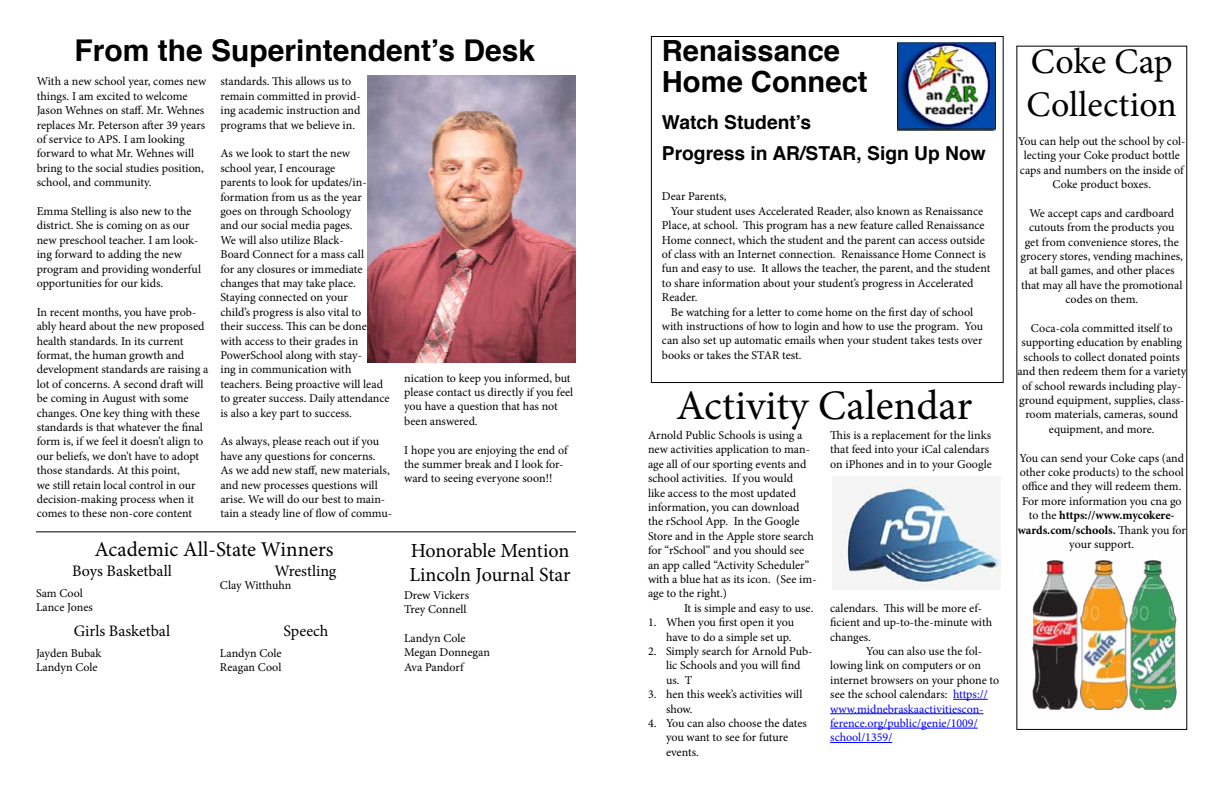
<style>
.page{position:relative;width:1224px;height:792px;background:#fff}
.page>*{position:absolute;margin:0;border:0;box-sizing:border-box;transform-origin:0 0}
.t1{font:42px "Minion Pro";color:#000}
.t2{font:36px/43.2px "Minion Pro";letter-spacing:.005em;color:#000}
.t3{font:700 30px "Helvetica";color:#000}
.t4{font:700 29.1px/31px "Helvetica";color:#000}
.t5{font:21px "Minion Pro";color:#000}
.t6{font:20px "Minion Pro";letter-spacing:-.005em;color:#000}
.t7{font:700 19.2px/31px "Helvetica";color:#000}
.t8{font:16px "Minion Pro";color:#000}
.t9{font:12px/14.4px "Minion Pro";letter-spacing:-.005em;color:#000}
.s1{font-weight:700}
.s2{color:#00f}
</style>
<div class="page">
<img style="left:832px;top:477px;width:168px;height:112px">
<hr style="left:953px;top:699px;width:35px;height:1px;background:#00f">
<hr style="left:830px;top:713px;width:154px;height:1px;background:#00f">
<hr style="left:830px;top:728px;width:148px;height:1px;background:#00f">
<hr style="left:830px;top:742px;width:62px;height:1px;background:#00f">
<img style="left:367px;top:76px;width:209px;height:287px">
<img style="left:1017px;top:536px;width:171px;height:194px">
<img style="left:897px;top:41px;width:99px;height:89px">
<div style="left:651px;top:36px;width:353px;height:347px;border:1px solid #000"></div>
<hr style="left:36px;top:531px;width:540px;height:1px;background:#000">
<h3 class="t3" style="left:75px;top:26px;width:462px">From the Superintendent’s Desk</h3>
<h2 class="t2" style="left:1027px;top:40px;width:152px">Coke Cap<br>Collection</h2>
<p class="t9" style="left:1018px;top:134px;width:169px;text-align:center">You can help out the school by col&shy;lecting your Coke product bottle caps and numbers on the inside of<br>Coke product boxes.</p>
<p class="t9" style="left:1021px;top:206px;width:164px;text-align:center">We accept caps and cardboard cutouts from the products you get from convenience stores, the grocery stores, vending machines, at ball games, and other places that may all have the promotional codes on them.</p>
<p class="t9" style="left:1017px;top:321px;width:170px;text-align:center">Coca-cola committed itself to supporting education by enabling schools to collect donated points and then redeem them for a variety of school rewards including play&shy;ground equipment, supplies, class&shy;room materials, cameras, sound equipment, and more.</p>
<p class="t9" style="left:1018px;top:451px;width:170px;text-align:center">You can send your Coke caps (and other coke products) to the school office and they will redeem them.<br>For more information you cna go to the <span class="s1">https://www.mycokere&shy;wards.com/schools.</span> Thank you for your support.</p>
<h3 class="t4" style="left:662px;top:36px;width:207px">Renaissance<br>Home Connect</h3>
<h3 class="t7" style="left:662px;top:107px;width:325px">Watch Student’s<br>Progress in AR/STAR, Sign Up Now</h3>
<p class="t9" style="left:662px;top:189px;width:66px">Dear Parents,</p>
<p class="t9" style="left:671px;top:204px;width:314px">Your student uses Accelerated Reader, also known as Renaissance</p>
<p class="t9" style="left:662px;top:218px;width:324px">Place, at school. This program has a new feature called Renaissance</p>
<p class="t9" style="left:662px;top:233px;width:325px">Home connect, which the student and the parent can access outside</p>
<p class="t9" style="left:662px;top:247px;width:326px">of class with an Internet connection. Renaissance Home Connect is</p>
<p class="t9" style="left:662px;top:261px;width:330px">fun and easy to use. It allows the teacher, the parent, and the student</p>
<p class="t9" style="left:662px;top:276px;width:313px">to share information about your student’s progress in Accelerated</p>
<p class="t9" style="left:662px;top:290px;width:37px">Reader.</p>
<p class="t9" style="left:671px;top:305px;width:304px">Be watching for a letter to come home on the first day of school</p>
<p class="t9" style="left:662px;top:319px;width:323px">with instructions of how to login and how to use the program. You</p>
<p class="t9" style="left:662px;top:333px;width:322px">can also set up automatic emails when your student takes tests over</p>
<p class="t9" style="left:662px;top:348px;width:141px">books or takes the STAR test.</p>
<p class="t9" style="left:220px;top:74px;width:142px">standards. This allows us to remain committed in provid&shy;ing academic instruction and programs that we believe in.</p>
<p class="t9" style="left:220px;top:146px;width:171px">As we look to start the new<br>school year, I encourage<br>parents to look for updates/in&shy;formation from us as the year<br>goes on through Schoology<br>and our social media pages.<br>We will also utilize Black-<br>Board Connect for a mass call<br>for any closures or immediate changes that may take place.<br>Staying connected on your<br>child’s progress is also vital to<br>their success. This can be done with access to their grades in<br>PowerSchool along with stay-<br>ing in communication with teachers. Being proactive will lead to greater success. Daily attendance is also a key part to success.</p>
<p class="t9" style="left:220px;top:434px;width:173px">As always, please reach out if you have any questions for concerns.<br>As we add new staff, new materials, and new processes questions will arise. We will do our best to main&shy;tain a steady line of flow of commu-</p>
<p class="t9" style="left:37px;top:74px;width:171px">With a new school year, comes new things. I am excited to welcome<br>Jason Wehnes on staff. Mr. Wehnes replaces Mr. Peterson after 39 years of service to APS. I am looking forward to what Mr. Wehnes will bring to the social studies position, school, and community.</p>
<p class="t9" style="left:37px;top:204px;width:166px">Emma Stelling is also new to the district. She is coming on as our new preschool teacher. I am look&shy;ing forward to adding the new program and providing wonderful opportunities for our kids.</p>
<p class="t9" style="left:37px;top:305px;width:173px">In recent months, you have prob&shy;ably heard about the new proposed health standards. In its current format, the human growth and development standards are raising a lot of concerns. A second draft will be coming in August with some changes. One key thing with these standards is that whatever the final form is, if we feel it doesn’t align to our beliefs, we don’t have to adopt those standards. At this point,<br>we still retain local control in our decision-making process when it comes to these non-core content</p>
<p class="t9" style="left:404px;top:371px;width:171px">nication to keep you informed, but please contact us directly if you feel you have a question that has not been answered.</p>
<p class="t9" style="left:404px;top:443px;width:165px">I hope you are enjoying the end of the summer break and I look for&shy;ward to seeing everyone soon!!</p>
<h1 class="t1" style="left:676px;top:378px;width:298px">Activity Calendar</h1>
<p class="t9" style="left:648px;top:428px;width:170px">Arnold Public Schools is using a new activities application to man&shy;age all of our sporting events and school activities. If you would<br>like access to the most updated information, you can download the rSchool App. In the Google<br>Store and in the Apple store search for “rSchool” and you should see an app called “Activity Scheduler” with a blue hat as its icon. (See im&shy;age to the right.)</p>
<p class="t9" style="left:684px;top:601px;width:131px">It is simple and easy to use.</p>
<p class="t9" style="left:648px;top:615px;width:148px;text-align:right">1. When you first open it you have to do a simple set up.</p>
<p class="t9" style="left:666px;top:644px;width:148px;text-indent:-18px">2. Simply search for Arnold Pub&shy;lic Schools and you will find us. T</p>
<p class="t9" style="left:666px;top:687px;width:138px;text-indent:-18px">3. hen this week’s activities will show.</p>
<p class="t9" style="left:666px;top:716px;width:142px;text-indent:-18px">4. You can also choose the dates you want to see for future events.</p>
<p class="t9" style="left:830px;top:428px;width:163px">This is a replacement for the links that feed into your iCal calendars on iPhones and in to your Google</p>
<h3 class="t5" style="left:95px;top:535px;width:240px">Academic All-State Winners</h3>
<h3 class="t6" style="left:411px;top:537px;width:160px">Honorable Mention</h3>
<h3 class="t8" style="left:72px;top:561px;width:101px">Boys Basketball</h3>
<h3 class="t8" style="left:275px;top:561px;width:63px">Wrestling</h3>
<h3 class="t6" style="left:409px;top:561px;width:163px">Lincoln Journal Star</h3>
<p class="t9" style="left:220px;top:579px;width:73px">Clay Witthuhn</p>
<p class="t9" style="left:36px;top:586px;width:58px">Sam Cool<br>Lance Jones</p>
<p class="t9" style="left:36px;top:646px;width:67px">Jayden Bubak<br>Landyn Cole</p>
<p class="t9" style="left:404px;top:588px;width:67px">Drew Vickers<br>Trey Connell</p>
<p class="t9" style="left:404px;top:631px;width:87px">Landyn Cole<br>Megan Donnegan<br>Ava Pandorf</p>
<p class="t9" style="left:830px;top:601px;width:163px">calendars. This will be more ef&shy;ficient and up-to-the-minute with changes.</p>
<p class="t9" style="left:830px;top:644px;width:171px;text-indent:36px">You can also use the fol&shy;lowing link on computers or on internet browsers on your phone to see the school calendars: <span class="s2">https:// www.midnebraskaactivitiescon&shy;ference.org/public/genie/1009/ school/1359/</span></p>
<h3 class="t8" style="left:74px;top:621px;width:98px">Girls Basketbal</h3>
<h3 class="t8" style="left:284px;top:621px;width:46px">Speech</h3>
<p class="t9" style="left:220px;top:646px;width:63px">Landyn Cole<br>Reagan Cool</p>
</div>
